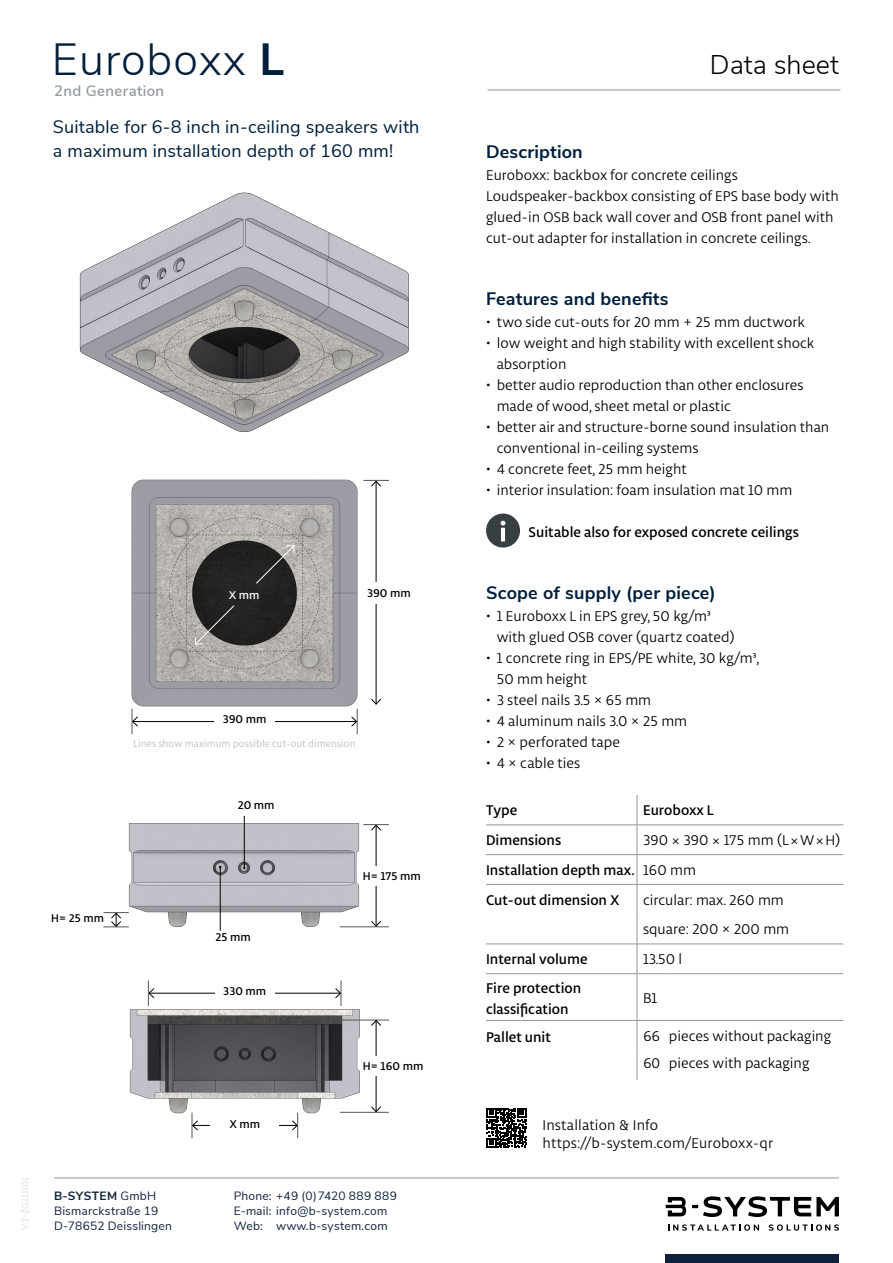
<style>
.page{position:relative;width:893px;height:1263px;background:#fff}
.page>*{position:absolute;margin:0;border:0;box-sizing:border-box;transform-origin:0 0}
.t1{font:300 45px "Nunito Sans";letter-spacing:.025em;color:#011f3b}
.t2{font:300 27px "Nunito Sans";color:#000}
.t3{font:18px/24px "Nunito Sans";letter-spacing:.01em;color:#011f3b}
.t4{font:700 18px "Nunito Sans";letter-spacing:.01em;color:#011f3b}
.t5{font:15px/21px "Libertad";color:#000}
.t6{font:500 15px/29.8px "Libertad";color:#000}
.t7{font:600 15px "Nunito Sans";letter-spacing:.025em;color:#91989c}
.t8{font:12px/15px "Nunito Sans";letter-spacing:.015em;color:#10213b}
.t9{font:500 12px "Libertad";color:#000}
.t10{font:500 12px "Libertad";color:#fff}
.t11{font:500 11.85px "Libertad";color:#000}
.t12{font:10.5px "Libertad";color:#b6bdc2}
.t13{font:9.75px "Libertad";color:#dadada}
.s1{font-weight:700}
.s2{font-weight:400}
</style>
<div class="page">
<hr style="left:54px;top:1178px;width:785px;height:1px;background:#91989c">
<hr style="left:376px;top:481px;width:1px;height:223px;background:#000">
<svg style="left:376px;top:698px;width:5px;height:7px"></svg>
<svg style="left:376px;top:480px;width:13px;height:7px"></svg>
<img style="left:131px;top:479px;width:245px;height:245px">
<hr style="left:133px;top:721px;width:224px;height:1px;background:#000">
<div style="left:214px;top:710px;width:61px;height:17px;background:#fff"></div>
<svg style="left:132px;top:709px;width:6px;height:25px"></svg>
<svg style="left:351px;top:709px;width:7px;height:25px"></svg>
<img style="left:79px;top:192px;width:330px;height:241px">
<div style="left:486px;top:513px;width:34px;height:35px;background:#383f43;border-radius:50%"></div>
<svg style="left:501px;top:521px;width:4px;height:20px"></svg>
<hr style="left:637px;top:795px;width:1px;height:30px;background:#91989c">
<hr style="left:486px;top:825px;width:151px;height:1px;background:#91989c">
<hr style="left:637px;top:825px;width:32px;height:1px;background:#91989c">
<hr style="left:669px;top:825px;width:174px;height:1px;background:#91989c">
<hr style="left:486px;top:854px;width:151px;height:1px;background:#91989c">
<hr style="left:637px;top:854px;width:32px;height:1px;background:#91989c">
<svg style="left:637px;top:825px;width:1px;height:59px"></svg>
<hr style="left:669px;top:854px;width:174px;height:1px;background:#91989c">
<hr style="left:486px;top:884px;width:151px;height:1px;background:#91989c">
<hr style="left:637px;top:884px;width:32px;height:1px;background:#91989c">
<hr style="left:637px;top:884px;width:1px;height:30px;background:#91989c">
<hr style="left:669px;top:884px;width:174px;height:1px;background:#91989c">
<hr style="left:637px;top:914px;width:1px;height:30px;background:#91989c">
<hr style="left:486px;top:944px;width:151px;height:1px;background:#91989c">
<hr style="left:637px;top:944px;width:32px;height:1px;background:#91989c">
<svg style="left:637px;top:944px;width:1px;height:29px"></svg>
<hr style="left:669px;top:944px;width:174px;height:1px;background:#91989c">
<hr style="left:486px;top:973px;width:151px;height:1px;background:#91989c">
<hr style="left:637px;top:973px;width:32px;height:1px;background:#91989c">
<hr style="left:637px;top:974px;width:1px;height:46px;background:#91989c">
<hr style="left:669px;top:973px;width:174px;height:1px;background:#91989c">
<hr style="left:637px;top:1020px;width:32px;height:1px;background:#91989c">
<svg style="left:637px;top:1021px;width:1px;height:29px"></svg>
<hr style="left:669px;top:1020px;width:174px;height:1px;background:#91989c">
<hr style="left:637px;top:1050px;width:1px;height:30px;background:#91989c">
<hr style="left:486px;top:1020px;width:151px;height:1px;background:#91989c">
<img style="left:129px;top:980px;width:260px;height:159px">
<hr style="left:149px;top:993px;width:192px;height:1px;background:#000">
<div style="left:215px;top:982px;width:60px;height:17px;background:#fff"></div>
<svg style="left:148px;top:980px;width:7px;height:26px"></svg>
<svg style="left:335px;top:980px;width:7px;height:26px"></svg>
<hr style="left:193px;top:1125px;width:104px;height:1px;background:#000">
<div style="left:211px;top:1115px;width:68px;height:17px;background:#fff"></div>
<svg style="left:192px;top:1113px;width:6px;height:25px"></svg>
<svg style="left:291px;top:1113px;width:7px;height:25px"></svg>
<hr style="left:340px;top:1112px;width:49px;height:1px;background:#575756">
<hr style="left:336px;top:1020px;width:53px;height:1px;background:#575756">
<hr style="left:376px;top:1020px;width:1px;height:92px;background:#000">
<svg style="left:371px;top:1106px;width:11px;height:6px"></svg>
<svg style="left:371px;top:1020px;width:11px;height:6px"></svg>
<div style="left:363px;top:1056px;width:72px;height:20px;background:#fff"></div>
<img style="left:104px;top:815px;width:285px;height:113px">
<hr style="left:220px;top:867px;width:1px;height:64px;background:#000">
<hr style="left:244px;top:816px;width:1px;height:52px;background:#000">
<hr style="left:376px;top:825px;width:1px;height:101px;background:#000">
<svg style="left:371px;top:920px;width:11px;height:6px"></svg>
<div style="left:363px;top:866px;width:68px;height:19px;background:#fff"></div>
<hr style="left:340px;top:926px;width:49px;height:1px;background:#575756">
<svg style="left:363px;top:824px;width:26px;height:7px"></svg>
<svg style="left:103px;top:912px;width:26px;height:15px"></svg>
<div style="left:360px;top:582px;width:58px;height:21px;background:#fff"></div>
<hr style="left:487px;top:90px;width:353px;height:1px;background:#91989c">
<svg style="left:666px;top:1197px;width:20px;height:19px"></svg>
<svg style="left:692px;top:1196px;width:147px;height:21px"></svg>
<svg style="left:668px;top:1224px;width:91px;height:7px"></svg>
<svg style="left:769px;top:1224px;width:70px;height:7px"></svg>
<div style="left:666px;top:1254px;width:173px;height:9px;background:#10213b"></div>
<svg style="left:255px;top:545px;width:40px;height:39px"></svg>
<svg style="left:194px;top:605px;width:41px;height:40px"></svg>
<svg style="left:487px;top:1108px;width:40px;height:40px"></svg>
<h1 class="t1" style="left:52px;top:27px;width:234px">Euroboxx <span class="s1">L</span></h1>
<p class="t7" style="left:54px;top:80px;width:112px">2nd Generation</p>
<p class="t3" style="left:53px;top:114px;width:368px">Suitable for 6-8 inch in-ceiling speakers with a maximum installation depth of 160 mm!</p>
<p class="t10" style="left:229px;top:587px;width:32px">X mm</p>
<p class="t9" style="left:367px;top:585px;width:45px">390 mm</p>
<p class="t11" style="left:51px;top:911px;width:54px">H= 25 mm</p>
<p class="t9" style="left:223px;top:711px;width:45px">390 mm</p>
<p class="t12" style="left:133px;top:737px;width:224px">Lines show maximum possible cut-out dimension</p>
<p class="t9" style="left:238px;top:797px;width:38px">20 mm</p>
<p class="t9" style="left:215px;top:929px;width:37px">25 mm</p>
<p class="t9" style="left:223px;top:983px;width:45px">330 mm</p>
<p class="t9" style="left:363px;top:868px;width:60px">H= 175 mm</p>
<p class="t13" style="left:19px;top:1230px;width:55px;rotate:-90deg">V:1-20211101</p>
<p class="t9" style="left:230px;top:1116px;width:32px">X mm</p>
<p class="t9" style="left:363px;top:1059px;width:62px">H= 160 mm</p>
<p class="t8" style="left:54px;top:1188px;width:119px"><span class="s1">B-SYSTEM</span> GmbH<br>Bismarckstraße 19<br>D-78652 Deisslingen</p>
<p class="t8" style="left:234px;top:1188px;width:165px">Phone: +49 (0) 7420 889 889<br>E-mail: info@b-system.com</p>
<p class="t8" style="left:234px;top:1218px;width:155px">Web: www.b-system.com</p>
<h2 class="t2" style="left:710px;top:45px;width:131px">Data sheet</h2>
<p class="t4" style="left:486px;top:138px;width:98px">Description</p>
<p class="t5" style="left:486px;top:164px;width:354px">Euroboxx: backbox for concrete ceilings Loudspeaker-backbox consisting of EPS base body with glued-in OSB back wall cover and OSB front panel with cut-out adapter for installation in concrete ceilings.</p>
<p class="t4" style="left:486px;top:285px;width:184px">Features and benefits</p>
<p class="t5" style="left:486px;top:311px;width:321px">• two side cut-outs for 20 mm + 25 mm ductwork</p>
<p class="t5" style="left:497px;top:332px;width:319px;text-indent:-11px">• low weight and high stability with excellent shock absorption</p>
<p class="t5" style="left:497px;top:374px;width:308px;text-indent:-11px">• better audio reproduction than other enclosures made of wood, sheet metal or plastic</p>
<p class="t5" style="left:497px;top:416px;width:334px;text-indent:-11px">• better air and structure-borne sound insulation than conventional in-ceiling systems</p>
<p class="t5" style="left:486px;top:458px;width:203px">• 4 concrete feet, 25 mm height</p>
<p class="t5" style="left:486px;top:479px;width:308px">• interior insulation: foam insulation mat 10 mm</p>
<p class="t6" style="left:529px;top:517px;width:272px">Suitable also for exposed concrete ceilings</p>
<p class="t4" style="left:486px;top:579px;width:231px">Scope of supply (per piece)</p>
<p class="t5" style="left:497px;top:605px;width:239px;text-indent:-11px">• 1 Euroboxx L in EPS grey, 50 kg/m³ with glued OSB cover (quartz coated)</p>
<p class="t5" style="left:497px;top:647px;width:264px;text-indent:-11px">• 1 concrete ring in EPS/PE white, 30 kg/m³,<br>50 mm height</p>
<p class="t5" style="left:486px;top:689px;width:167px">• 3 steel nails 3.5 × 65 mm</p>
<p class="t5" style="left:486px;top:710px;width:203px">• 4 aluminum nails 3.0 × 25 mm</p>
<p class="t5" style="left:486px;top:731px;width:135px">• 2 × perforated tape</p>
<p class="t5" style="left:486px;top:752px;width:96px">• 4 × cable ties</p>
<p class="t6" style="left:486px;top:795px;width:33px">Type</p>
<p class="t6" style="left:643px;top:795px;width:72px">Euroboxx L</p>
<p class="t6" style="left:486px;top:825px;width:77px">Dimensions</p>
<p class="t6" style="left:486px;top:825px;width:356px;text-indent:157px"><span class="s2">390 × 390 × 175 mm (L × W × H)<br></span>Installation depth max. <span class="s2">160 mm<br></span>Cut-out dimension X</p>
<p class="t5" style="left:643px;top:885px;width:148px;line-height:29.5px">circular: max. 260 mm square: 200 × 200 mm</p>
<p class="t6" style="left:486px;top:944px;width:103px">Internal volume</p>
<p class="t5" style="left:643px;top:948px;width:41px">13.50 l</p>
<p class="t6" style="left:486px;top:977px;width:97px;line-height:21px">Fire protection classification</p>
<p class="t5" style="left:643px;top:988px;width:16px">B1</p>
<p class="t6" style="left:486px;top:1021px;width:66px">Pallet unit</p>
<p class="t5" style="left:643px;top:1022px;width:190px;line-height:26.7px">66 pieces without packaging<br>60 pieces with packaging</p>
<p class="t5" style="left:542px;top:1116px;width:232px;line-height:18px">Installation &amp; Info https://b-system.com/Euroboxx-qr</p>
</div>
